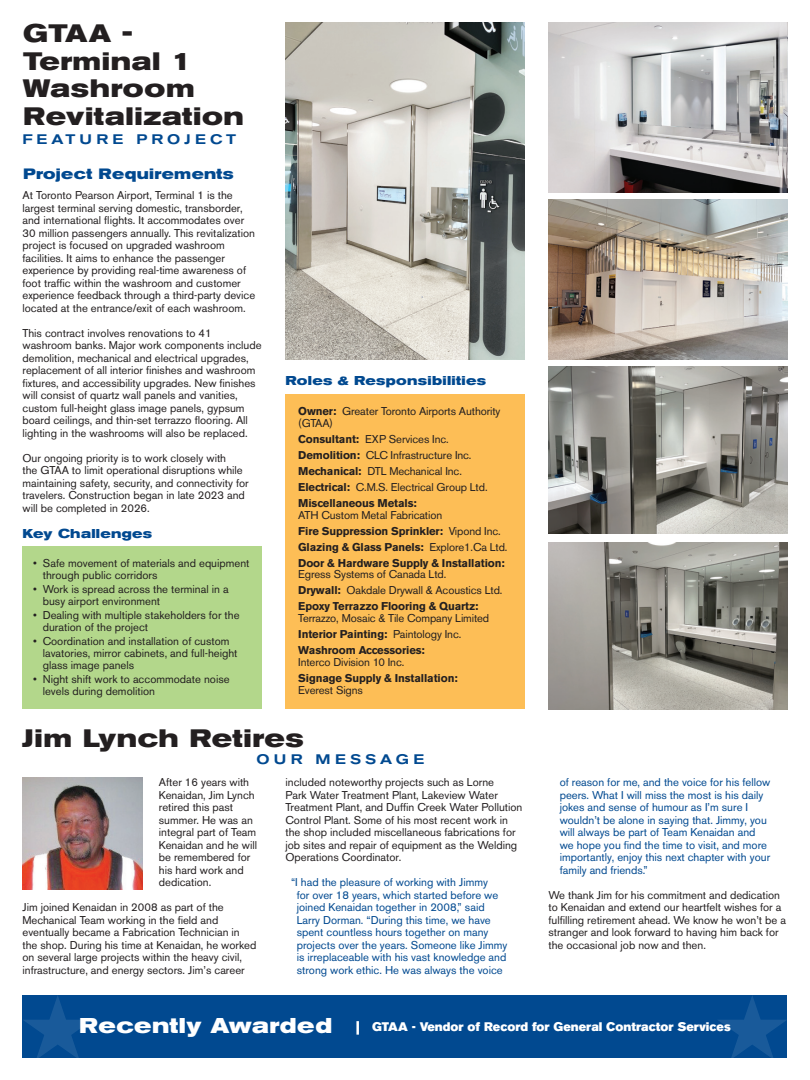
<style>
.page{position:relative;width:810px;height:1080px;background:#fff}
.page>*{position:absolute;margin:0;border:0;box-sizing:border-box;transform-origin:0 0}
.t1{font:700 expanded 25px/27.5px "Akzidenz Grotesk BE";letter-spacing:.025em;color:#231f20}
.t2{font:700 expanded 21.25px "Akzidenz Grotesk BE";letter-spacing:.025em;color:#fff}
.t3{font:700 expanded 14.88px "Akzidenz Grotesk BE";letter-spacing:.025em;color:#014990}
.t4{font:500 expanded 13.75px "Akzidenz Grotesk BE";letter-spacing:.3em;color:#014990}
.t5{font:700 expanded 12.75px "Akzidenz Grotesk BE";letter-spacing:.025em;color:#014990}
.t6{font:12.38px "Akzidenz Grotesk BE Super";color:#fff}
.t7{font:11.25px/12.5px "Akzidenz Grotesk BE";color:#231f20}
.t8{font:11.25px/12.5px "Akzidenz Grotesk BE";color:#014990}
.t9{font:700 11.25px/11.9px "Akzidenz Grotesk BE";letter-spacing:-.01em;color:#231f20}
.s1{font-weight:700}
.s2{font-weight:400}
</style>
<div class="page">
<div style="left:22px;top:995px;width:766px;height:63px;background:#014990"></div>
<svg style="left:718px;top:996px;width:68px;height:62px"></svg>
<svg style="left:24px;top:996px;width:68px;height:62px"></svg>
<hr style="left:356px;top:1021px;width:3px;height:14px;background:#fff">
<img style="left:22px;top:778px;width:120px;height:111px">
<img style="left:285px;top:22px;width:240px;height:337px">
<img style="left:548px;top:22px;width:240px;height:170px">
<img style="left:548px;top:200px;width:240px;height:159px">
<img style="left:548px;top:367px;width:240px;height:167px">
<img style="left:548px;top:542px;width:239px;height:167px">
<div style="left:22px;top:546px;width:240px;height:163px;background:#b3d78b"></div>
<div style="left:285px;top:395px;width:240px;height:314px;background:#fdbe56"></div>
<p class="t1" style="left:23px;top:20px;width:222px">GTAA -<br>Terminal 1<br>Washroom<br>Revitalization</p>
<p class="t4" style="left:22px;top:131px;width:215px">FEATURE PROJECT</p>
<p class="t3" style="left:23px;top:164px;width:212px">Project Requirements</p>
<p class="t7" style="left:22px;top:189px;width:234px">At Toronto Pearson Airport, Terminal 1 is the largest terminal serving domestic, transborder, and international flights. It accommodates over 30 million passengers annually. This revitalization project is focused on upgraded washroom facilities. It aims to enhance the passenger experience by providing real-time awareness of foot traffic within the washroom and customer experience feedback through a third-party device located at the entrance/exit of each washroom.</p>
<p class="t7" style="left:22px;top:327px;width:241px">This contract involves renovations to 41 washroom banks. Major work components include demolition, mechanical and electrical upgrades, replacement of all interior finishes and washroom fixtures, and accessibility upgrades. New finishes will consist of quartz wall panels and vanities, custom full-height glass image panels, gypsum board ceilings, and thin-set terrazzo flooring. All lighting in the washrooms will also be replaced.</p>
<p class="t7" style="left:22px;top:452px;width:228px">Our ongoing priority is to work closely with<br>the GTAA to limit operational disruptions while maintaining safety, security, and connectivity for travelers. Construction began in late 2023 and will be completed in 2026.</p>
<p class="t5" style="left:22px;top:525px;width:131px">Key Challenges</p>
<p class="t7" style="left:43px;top:557px;width:208px;line-height:11.9px;text-indent:-10px">• Safe movement of materials and equipment through public corridors</p>
<p class="t7" style="left:43px;top:583px;width:187px;line-height:11.9px;text-indent:-10px">• Work is spread across the terminal in a busy airport environment</p>
<p class="t7" style="left:43px;top:609px;width:198px;line-height:11.9px;text-indent:-10px">• Dealing with multiple stakeholders for the duration of the project</p>
<p class="t7" style="left:43px;top:635px;width:196px;line-height:11.9px;text-indent:-10px">• Coordination and installation of custom lavatories, mirror cabinets, and full-height glass image panels</p>
<p class="t7" style="left:43px;top:673px;width:188px;line-height:11.9px;text-indent:-10px">• Night shift work to accommodate noise levels during demolition</p>
<p class="t5" style="left:285px;top:373px;width:202px">Roles &amp; Responsibilities</p>
<p class="t7" style="left:298px;top:406px;width:204px;line-height:11.9px"><span class="s1">Owner:</span> Greater Toronto Airports Authority (GTAA)</p>
<p class="t7" style="left:298px;top:433px;width:152px"><span class="s1">Consultant:</span> EXP Services Inc.</p>
<p class="t7" style="left:298px;top:449px;width:175px"><span class="s1">Demolition:</span> CLC Infrastructure Inc.</p>
<p class="t7" style="left:298px;top:465px;width:165px"><span class="s1">Mechanical:</span> DTL Mechanical Inc.</p>
<p class="t7" style="left:298px;top:481px;width:191px"><span class="s1">Electrical:</span> C.M.S. Electrical Group Ltd.</p>
<p class="t7" style="left:298px;top:497px;width:145px;line-height:11.9px"><span class="s1">Miscellaneous Metals:<br></span>ATH Custom Metal Fabrication</p>
<p class="t9" style="left:298px;top:525px;width:204px">Fire Suppression Sprinkler: <span class="s2">Vipond Inc.</span></p>
<p class="t9" style="left:298px;top:541px;width:211px">Glazing &amp; Glass Panels: <span class="s2">Explore1.Ca Ltd.</span></p>
<p class="t9" style="left:298px;top:557px;width:208px">Door &amp; Hardware Supply &amp; Installation:<br><span class="s2">Egress Systems of Canada Ltd.</span></p>
<p class="t7" style="left:298px;top:584px;width:206px"><span class="s1">Drywall:</span> Oakdale Drywall &amp; Acoustics Ltd.</p>
<p class="t7" style="left:298px;top:600px;width:193px;line-height:11.9px"><span class="s1">Epoxy Terrazzo Flooring &amp; Quartz:<br></span>Terrazzo, Mosaic &amp; Tile Company Limited</p>
<p class="t9" style="left:298px;top:628px;width:165px">Interior Painting: <span class="s2">Paintology Inc.</span></p>
<p class="t7" style="left:298px;top:644px;width:128px;line-height:11.9px"><span class="s1">Washroom Accessories:<br></span>Interco Division 10 Inc.</p>
<p class="t9" style="left:298px;top:672px;width:161px">Signage Supply &amp; Installation:<br><span class="s2">Everest Signs</span></p>
<p class="t1" style="left:22px;top:724px;width:283px">Jim Lynch Retires</p>
<p class="t4" style="left:256px;top:751px;width:170px">OUR MESSAGE</p>
<p class="t7" style="left:159px;top:776px;width:100px">After 16 years with<br>Kenaidan, Jim Lynch retired this past summer. He was an integral part of Team<br>Kenaidan and he will be remembered for his hard work and dedication.</p>
<p class="t7" style="left:22px;top:901px;width:235px">Jim joined Kenaidan in 2008 as part of the Mechanical Team working in the field and eventually became a Fabrication Technician in the shop. During his time at Kenaidan, he worked on several large projects within the heavy civil, infrastructure, and energy sectors. Jim’s career</p>
<p class="t7" style="left:285px;top:776px;width:239px">included noteworthy projects such as Lorne<br>Park Water Treatment Plant, Lakeview Water Treatment Plant, and Duffin Creek Water Pollution Control Plant. Some of his most recent work in the shop included miscellaneous fabrications for job sites and repair of equipment as the Welding Operations Coordinator.</p>
<p class="t8" style="left:297px;top:876px;width:212px;text-indent:-6px">“I had the pleasure of working with Jimmy<br>for over 18 years, which started before we joined Kenaidan together in 2008,” said Larry Dorman. “During this time, we have spent countless hours together on many projects over the years. Someone like Jimmy is irreplaceable with his vast knowledge and strong work ethic. He was always the voice</p>
<p class="t8" style="left:560px;top:776px;width:212px">of reason for me, and the voice for his fellow peers. What I will miss the most is his daily jokes and sense of humour as I’m sure I wouldn’t be alone in saying that. Jimmy, you will always be part of Team Kenaidan and we hope you find the time to visit, and more importantly, enjoy this next chapter with your family and friends.”</p>
<p class="t7" style="left:548px;top:889px;width:239px">We thank Jim for his commitment and dedication to Kenaidan and extend our heartfelt wishes for a fulfilling retirement ahead. We know he won’t be a stranger and look forward to having him back for the occasional job now and then.</p>
<p class="t2" style="left:79px;top:1013px;width:254px">Recently Awarded</p>
<p class="t6" style="left:372px;top:1020px;width:360px">GTAA - Vendor of Record for General Contractor Services</p>
</div>
